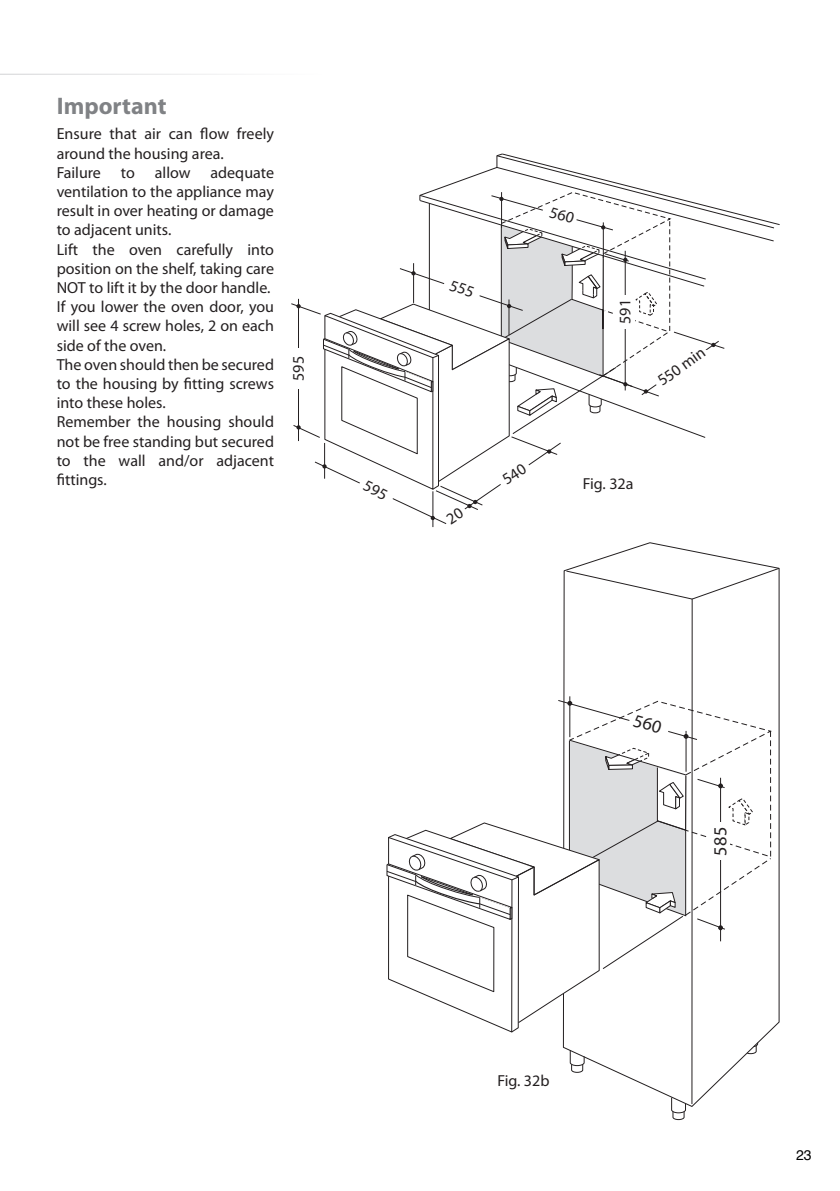
<style>
.page{position:relative;width:840px;height:1191px;background:#fff}
.page>*{position:absolute;margin:0;border:0;box-sizing:border-box;transform-origin:0 0}
.t1{font:700 24px "Myriad Pro";color:#808285}
.t2{font:18.4px "Today SBOP";color:#231f20}
.t3{font:16.2px "Today SBOP";color:#231f20}
.t4{font:16px/19.2px "Myriad Pro";color:#231f20}
.t5{font:14px "Helvetica";color:#000}
</style>
<div class="page">
<hr style="left:0;top:74px;width:839px;height:1px;background:#bcbdc0">
<svg style="left:565px;top:1033px;width:127px;height:72px"></svg>
<svg style="left:670px;top:1096px;width:16px;height:24px"></svg>
<svg style="left:745px;top:1042px;width:13px;height:12px"></svg>
<svg style="left:569px;top:1049px;width:15px;height:24px"></svg>
<div style="left:479px;top:1067px;width:88px;height:26px;background:#fff"></div>
<svg style="left:291px;top:153px;width:489px;height:880px"></svg>
<h1 class="t1" style="left:57px;top:91px;width:111px">Important</h1>
<p class="t4" style="left:57px;top:124px;width:219px">Ensure that air can flow freely around the housing area.<br>Failure to allow adequate ventilation to the appliance may result in over heating or damage to adjacent units.<br>Lift the oven carefully into position on the shelf, taking care<br>NOT to lift it by the door handle.<br>If you lower the oven door, you will see 4 screw holes, 2 on each side of the oven.<br>The oven should then be secured to the housing by fitting screws into these holes.<br>Remember the housing should not be free standing but secured to the wall and/or adjacent fittings.</p>
<p class="t3" style="left:288px;top:381px;width:27px;rotate:-90deg">595</p>
<p class="t3" style="left:614px;top:324px;width:27px;rotate:-90deg">195</p>
<p class="t3" style="left:653px;top:374px;width:56px;rotate:-36deg">550 min</p>
<p class="t4" style="left:582px;top:473px;width:52px">Fig. 32a</p>
<p class="t4" style="left:497px;top:1071px;width:54px">Fig. 32b</p>
<p class="t2" style="left:708px;top:855px;width:30px;rotate:-90deg">585</p>
<p class="t5" style="left:795px;top:1146px;width:17px">23</p>
</div>
